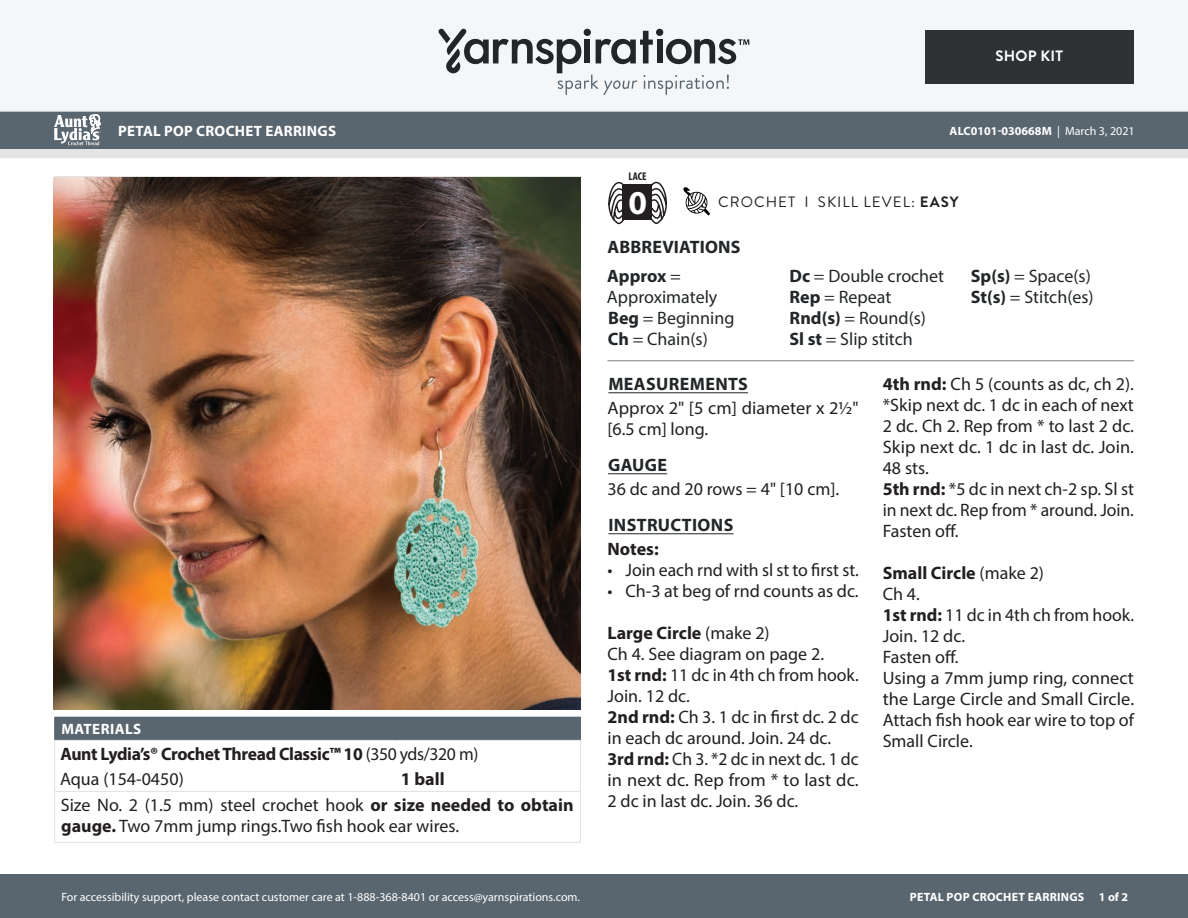
<style>
.page{position:relative;width:1188px;height:918px;background:#fff}
.page>*{position:absolute;margin:0;border:0;box-sizing:border-box;transform-origin:0 0}
.t1{font:700 33.6px "Myriad Pro";color:#fff}
.Body_-__With_auto_st{font:18px/21px "Myriad Pro";color:#231f20}
.Abbreviations_-_With{font:18px/21px "Myriad Pro";color:#222628}
.Materials_-_Needle{font:18px/21px "Myriad Pro";color:#231f20}
.Materials_-_Brand{font:700 18px "Myriad Pro";letter-spacing:-.02em;color:#231f20}
.Body_-_HEADERS_-_Und{font:700 18px "Myriad Pro";letter-spacing:.02em;color:#222628}
.Body_-__With_auto_st-2{font:700 18px "Myriad Pro";color:#231f20}
.Material_-__Colors_i{font:18px "Myriad Pro";color:#231f20}
.Material_-__Colors_i-2{font:700 18px "Myriad Pro";color:#231f20}
.Materials_-__Header{font:700 15px "Myriad Pro";letter-spacing:.02em;color:#fff}
.Type_of_pattern___Sk{font:15px "Brandon Grotesque";letter-spacing:.07em;color:#231f20}
.t2{font:700 15px "Brandon Grotesque";letter-spacing:.02em;color:#fff}
.t3{font:12px "Myriad Pro";color:#fff}
.t4{font:700 12px "Myriad Pro";letter-spacing:.02em;color:#fff}
.t5{font:700 12px "Myriad Pro";color:#fff}
.t6{font:700 condensed 11.25px "Myriad Pro";color:#231f20}
.s1{font-weight:400}
.s2{font-weight:700}
</style>
<div class="page">
<div style="left:0;top:875px;width:1188px;height:43px;background:#596670"></div>
<div style="left:0;top:111px;width:1188px;height:38px;background:#596670"></div>
<div style="left:0;top:0;width:1188px;height:112px;background:#f4f6f7"></div>
<svg style="left:438px;top:29px;width:311px;height:66px"></svg>
<div style="left:925px;top:30px;width:209px;height:54px;background:#2e3235"></div>
<svg style="left:683px;top:187px;width:27px;height:28px"></svg>
<svg style="left:608px;top:181px;width:18px;height:43px"></svg>
<svg style="left:649px;top:181px;width:18px;height:43px"></svg>
<div style="left:622px;top:185px;width:30px;height:35px;background:#231f20"></div>
<svg style="left:0;top:115px;width:1188px;height:43px"></svg>
<img style="left:54px;top:177px;width:527px;height:532px">
<hr style="left:608px;top:392px;width:140px;height:1px;background:#222628">
<hr style="left:608px;top:473px;width:59px;height:1px;background:#222628">
<hr style="left:608px;top:533px;width:126px;height:1px;background:#222628">
<div style="left:55px;top:717px;width:525px;height:23px;background:#596670"></div>
<hr style="left:54px;top:717px;width:342px;height:1px;background:#596670">
<hr style="left:396px;top:717px;width:185px;height:1px;background:#596670">
<hr style="left:54px;top:740px;width:342px;height:1px;background:#e4e4e4">
<hr style="left:396px;top:740px;width:185px;height:1px;background:#e4e4e4">
<svg style="left:54px;top:718px;width:1px;height:73px"></svg>
<svg style="left:580px;top:718px;width:1px;height:73px"></svg>
<hr style="left:54px;top:792px;width:1px;height:50px;background:#e4e4e4">
<hr style="left:54px;top:791px;width:342px;height:1px;background:#e4e4e4">
<hr style="left:396px;top:791px;width:185px;height:1px;background:#e4e4e4">
<hr style="left:580px;top:792px;width:1px;height:50px;background:#e4e4e4">
<hr style="left:54px;top:842px;width:342px;height:1px;background:#e4e4e4">
<hr style="left:396px;top:842px;width:185px;height:1px;background:#e4e4e4">
<hr style="left:608px;top:360px;width:526px;height:1px;background:#7e7e7d">
<p class="Materials_-__Header" style="left:118px;top:121px;width:219px">PETAL POP CROCHET EARRINGS</p>
<p class="Materials_-__Header" style="left:61px;top:720px;width:81px">MATERIALS</p>
<p class="Materials_-_Brand" style="left:60px;top:742px;width:419px">Aunt Lydia’s® Crochet Thread Classic™ 10 <span class="s1">(350 yds/320 m)</span></p>
<p class="Material_-__Colors_i" style="left:60px;top:768px;width:125px">Aqua (154-0450)</p>
<p class="Material_-__Colors_i-2" style="left:401px;top:768px;width:45px">1 ball</p>
<p class="Materials_-_Needle" style="left:61px;top:794px;width:514px">Size No. 2 (1.5 mm) steel crochet hook <span class="s2">or size needed to obtain gauge.</span> Two 7mm jump rings.Two fish hook ear wires.</p>
<p class="t3" style="left:61px;top:889px;width:520px">For accessibility support, please contact customer care at 1-888-368-8401 or access@yarnspirations.com.</p>
<p class="t2" style="left:995px;top:46px;width:69px">SHOP KIT</p>
<p class="t6" style="left:629px;top:169px;width:20px">LACE</p>
<h1 class="t1" style="left:629px;top:180px;width:20px">0</h1>
<p class="t5" style="left:950px;top:123px;width:187px">ALC0101-030668M <span class="s1">| March 3, 2021</span></p>
<p class="Type_of_pattern___Sk" style="left:718px;top:192px;width:242px">CROCHET I SKILL LEVEL: <span class="s2">EASY</span></p>
<p class="Body_-_HEADERS_-_Und" style="left:608px;top:235px;width:135px">ABBREVIATIONS</p>
<p class="Abbreviations_-_With" style="left:607px;top:265px;width:112px"><span class="s2">Approx</span> =<br>Approximately</p>
<p class="Abbreviations_-_With" style="left:608px;top:307px;width:128px"><span class="s2">Beg</span> = Beginning</p>
<p class="Abbreviations_-_With" style="left:608px;top:328px;width:102px"><span class="s2">Ch</span> = Chain(s)</p>
<p class="Abbreviations_-_With" style="left:790px;top:265px;width:156px"><span class="s2">Dc</span> = Double crochet</p>
<p class="Abbreviations_-_With" style="left:790px;top:286px;width:103px"><span class="s2">Rep</span> = Repeat</p>
<p class="Abbreviations_-_With" style="left:790px;top:307px;width:138px"><span class="s2">Rnd(s)</span> = Round(s)</p>
<p class="Abbreviations_-_With" style="left:789px;top:328px;width:125px"><span class="s2">Sl st</span> = Slip stitch</p>
<p class="Abbreviations_-_With" style="left:971px;top:265px;width:121px"><span class="s2">Sp(s)</span> = Space(s)</p>
<p class="Abbreviations_-_With" style="left:971px;top:286px;width:124px"><span class="s2">St(s)</span> = Stitch(es)</p>
<p class="Body_-_HEADERS_-_Und" style="left:608px;top:372px;width:141px">MEASUREMENTS</p>
<p class="Body_-__With_auto_st" style="left:608px;top:397px;width:253px">Approx 2" [5 cm] diameter x 2½" [6.5 cm] long.</p>
<p class="Body_-_HEADERS_-_Und" style="left:608px;top:453px;width:61px">GAUGE</p>
<p class="Body_-__With_auto_st" style="left:608px;top:478px;width:233px">36 dc and 20 rows = 4" [10 cm].</p>
<p class="Body_-_HEADERS_-_Und" style="left:608px;top:513px;width:126px">INSTRUCTIONS</p>
<p class="Body_-__With_auto_st-2" style="left:608px;top:537px;width:53px">Notes:</p>
<p class="Body_-__With_auto_st" style="left:608px;top:559px;width:253px">• Join each rnd with sl st to first st.</p>
<p class="Body_-__With_auto_st" style="left:608px;top:580px;width:253px">• Ch-3 at beg of rnd counts as dc.</p>
<p class="Body_-__With_auto_st-2" style="left:608px;top:621px;width:164px">Large Circle <span class="s1">(make 2)</span></p>
<p class="Body_-__With_auto_st" style="left:608px;top:643px;width:218px">Ch 4. See diagram on page 2.</p>
<p class="Body_-__With_auto_st" style="left:608px;top:664px;width:253px"><span class="s2">1st rnd:</span> 11 dc in 4th ch from hook.<br>Join. 12 dc.</p>
<p class="Body_-__With_auto_st" style="left:608px;top:706px;width:253px"><span class="s2">2nd rnd:</span> Ch 3. 1 dc in first dc. 2 dc in each dc around. Join. 24 dc.</p>
<p class="Body_-__With_auto_st" style="left:608px;top:748px;width:253px;text-align:justify"><span class="s2">3rd rnd:</span> Ch 3. *2 dc in next dc. 1 dc in next dc. Rep from * to last dc.<br>2 dc in last dc. Join. 36 dc.</p>
<p class="Body_-__With_auto_st" style="left:883px;top:373px;width:253px;text-align:justify"><span class="s2">4th rnd:</span> Ch 5 (counts as dc, ch 2). *Skip next dc. 1 dc in each of next 2 dc. Ch 2. Rep from * to last 2 dc.<br>Skip next dc. 1 dc in last dc. Join.<br>48 sts.</p>
<p class="Body_-__With_auto_st" style="left:883px;top:478px;width:253px;text-align:justify"><span class="s2">5th rnd:</span> *5 dc in next ch-2 sp. Sl st in next dc. Rep from * around. Join.<br>Fasten off.</p>
<p class="Body_-__With_auto_st-2" style="left:883px;top:561px;width:163px">Small Circle <span class="s1">(make 2)</span></p>
<p class="Body_-__With_auto_st" style="left:883px;top:583px;width:39px">Ch 4.</p>
<p class="Body_-__With_auto_st" style="left:883px;top:604px;width:253px"><span class="s2">1st rnd:</span> 11 dc in 4th ch from hook.<br>Join. 12 dc.</p>
<p class="Body_-__With_auto_st" style="left:883px;top:646px;width:77px">Fasten off.</p>
<p class="Body_-__With_auto_st" style="left:883px;top:667px;width:253px;text-align:justify">Using a 7mm jump ring, connect the Large Circle and Small Circle.<br>Attach fish hook ear wire to top of Small Circle.</p>
<p class="t4" style="left:910px;top:889px;width:220px">PETAL POP CROCHET EARRINGS 1 of 2</p>
</div>
